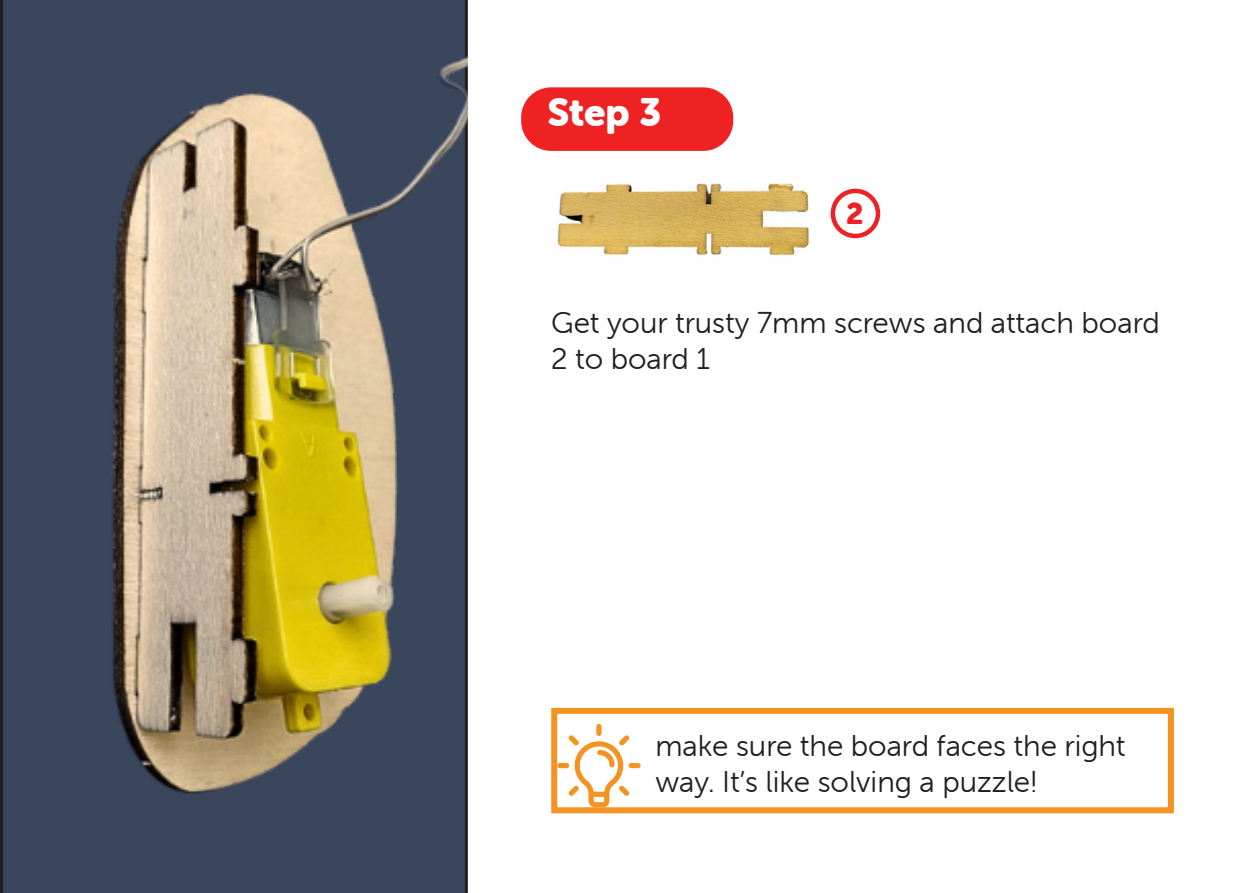
<style>
.page{position:relative;width:1259px;height:893px;background:#fff}
.page>*{position:absolute;margin:0;border:0;box-sizing:border-box;transform-origin:0 0}
.t1{font:39px "Museo Sans Rounded 900";color:#fff}
.t2{font:30px/36px "Museo Sans Rounded 300";color:#231f20}
.t3{font:30px "Museo Sans Rounded 900";color:#ed2224}
</style>
<div class="page">
<div style="left:551px;top:708px;width:623px;height:105px;border:6px solid #f49321"></div>
<div style="left:521px;top:87px;width:212px;height:64px;background:#ee2123;border-radius:30px"></div>
<div style="left:0;top:0;width:468px;height:893px;background:#3a465c"></div>
<img style="left:557px;top:183px;width:252px;height:72px">
<div style="left:830px;top:189px;width:50px;height:49px;border:4px solid #ed2224;border-radius:50%"></div>
<img style="left:93px;top:30px;width:375px;height:786px">
<div style="left:596px;top:724px;width:5px;height:12px;background:#f49321;border-radius:3px"></div>
<div style="left:628px;top:763px;width:12px;height:5px;background:#f49321;border-radius:3px"></div>
<div style="left:557px;top:763px;width:12px;height:5px;background:#f49321;border-radius:3px"></div>
<svg style="left:568px;top:735px;width:61px;height:72px"></svg>
<p class="t1" style="left:547px;top:90px;width:115px">Step 3</p>
<p class="t3" style="left:846px;top:196px;width:19px">2</p>
<p class="t2" style="left:551px;top:305px;width:610px">Get your trusty 7mm screws and attach board<br>2 to board 1</p>
<p class="t2" style="left:655px;top:728px;width:472px">make sure the board faces the right way. It’s like solving a puzzle!</p>
</div>
